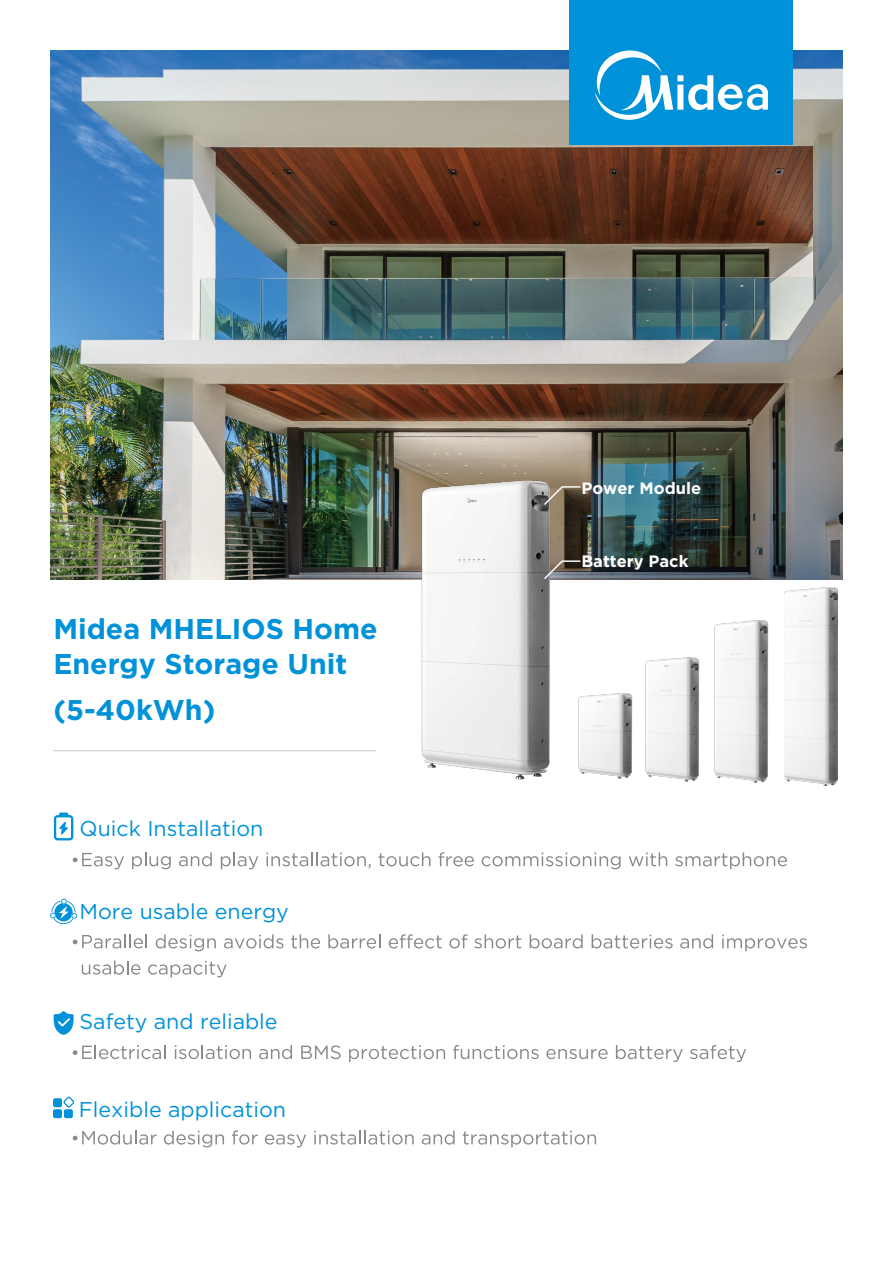
<style>
.page{position:relative;width:893px;height:1263px;background:#fff}
.page>*{position:absolute;margin:0;border:0;box-sizing:border-box;transform-origin:0 0}
.t1{font:700 28.5px/34.2px "Gotham";color:#0092d8}
.t2{font:21.45px "Gotham";color:#0092d8}
.t3{font:700 16.5px "Gotham";color:#fff}
</style>
<div class="page">
<img style="left:50px;top:50px;width:793px;height:529px">
<svg style="left:53px;top:1097px;width:21px;height:21px"></svg>
<svg style="left:73px;top:1130px;width:84px;height:14px"></svg>
<svg style="left:164px;top:1130px;width:60px;height:17px"></svg>
<svg style="left:232px;top:1130px;width:26px;height:14px"></svg>
<svg style="left:265px;top:1134px;width:41px;height:13px"></svg>
<svg style="left:314px;top:1130px;width:100px;height:14px"></svg>
<svg style="left:422px;top:1130px;width:33px;height:14px"></svg>
<svg style="left:463px;top:1131px;width:133px;height:16px"></svg>
<svg style="left:73px;top:934px;width:74px;height:14px"></svg>
<svg style="left:156px;top:934px;width:60px;height:17px"></svg>
<svg style="left:224px;top:934px;width:60px;height:14px"></svg>
<svg style="left:291px;top:934px;width:29px;height:14px"></svg>
<svg style="left:328px;top:934px;width:52px;height:14px"></svg>
<svg style="left:389px;top:934px;width:53px;height:14px"></svg>
<svg style="left:449px;top:934px;width:18px;height:14px"></svg>
<svg style="left:474px;top:934px;width:47px;height:14px"></svg>
<svg style="left:530px;top:934px;width:53px;height:14px"></svg>
<svg style="left:592px;top:934px;width:81px;height:14px"></svg>
<svg style="left:680px;top:934px;width:33px;height:14px"></svg>
<svg style="left:722px;top:935px;width:85px;height:16px"></svg>
<svg style="left:82px;top:960px;width:58px;height:15px"></svg>
<svg style="left:148px;top:961px;width:79px;height:16px"></svg>
<svg style="left:73px;top:1045px;width:93px;height:14px"></svg>
<svg style="left:175px;top:1045px;width:76px;height:14px"></svg>
<svg style="left:259px;top:1045px;width:33px;height:14px"></svg>
<svg style="left:301px;top:1045px;width:40px;height:14px"></svg>
<svg style="left:349px;top:1045px;width:96px;height:17px"></svg>
<svg style="left:453px;top:1045px;width:86px;height:14px"></svg>
<svg style="left:546px;top:1049px;width:62px;height:10px"></svg>
<svg style="left:616px;top:1045px;width:67px;height:17px"></svg>
<svg style="left:690px;top:1045px;width:56px;height:17px"></svg>
<svg style="left:54px;top:1011px;width:20px;height:24px"></svg>
<svg style="left:73px;top:853px;width:51px;height:16px"></svg>
<svg style="left:132px;top:852px;width:39px;height:17px"></svg>
<svg style="left:179px;top:852px;width:33px;height:14px"></svg>
<svg style="left:221px;top:852px;width:37px;height:17px"></svg>
<svg style="left:266px;top:852px;width:105px;height:16px"></svg>
<svg style="left:378px;top:852px;width:52px;height:14px"></svg>
<svg style="left:439px;top:852px;width:35px;height:14px"></svg>
<svg style="left:482px;top:852px;width:139px;height:17px"></svg>
<svg style="left:629px;top:852px;width:38px;height:14px"></svg>
<svg style="left:675px;top:852px;width:112px;height:17px"></svg>
<svg style="left:54px;top:812px;width:19px;height:28px"></svg>
<hr style="left:53px;top:750px;width:323px;height:1px;background:#c9caca">
<svg style="left:50px;top:898px;width:27px;height:26px"></svg>
<div style="left:570px;top:0;width:223px;height:144px;background:#0092d8"></div>
<svg style="left:595px;top:51px;width:173px;height:69px"></svg>
<img style="left:418px;top:479px;width:136px;height:301px">
<img style="left:541px;top:609px;width:68px;height:171px">
<img style="left:609px;top:658px;width:68px;height:121px">
<img style="left:677px;top:620px;width:92px;height:163px">
<img style="left:784px;top:587px;width:54px;height:198px">
<svg style="left:542px;top:485px;width:40px;height:21px"></svg>
<svg style="left:542px;top:560px;width:40px;height:21px"></svg>
<h1 class="t1" style="left:53px;top:612px;width:326px">Midea MHELIOS Home<br>Energy Storage Unit</h1>
<h1 class="t1" style="left:53px;top:692px;width:163px">(5-40kWh)</h1>
<p class="t2" style="left:80px;top:814px;width:185px">Quick Installation</p>
<p class="t2" style="left:80px;top:898px;width:211px">More usable energy</p>
<p class="t2" style="left:80px;top:1008px;width:199px">Safety and reliable</p>
<p class="t2" style="left:79px;top:1096px;width:209px">Flexible application</p>
<p class="t3" style="left:581px;top:477px;width:121px">Power Module</p>
<p class="t3" style="left:581px;top:550px;width:109px">Battery Pack</p>
</div>
